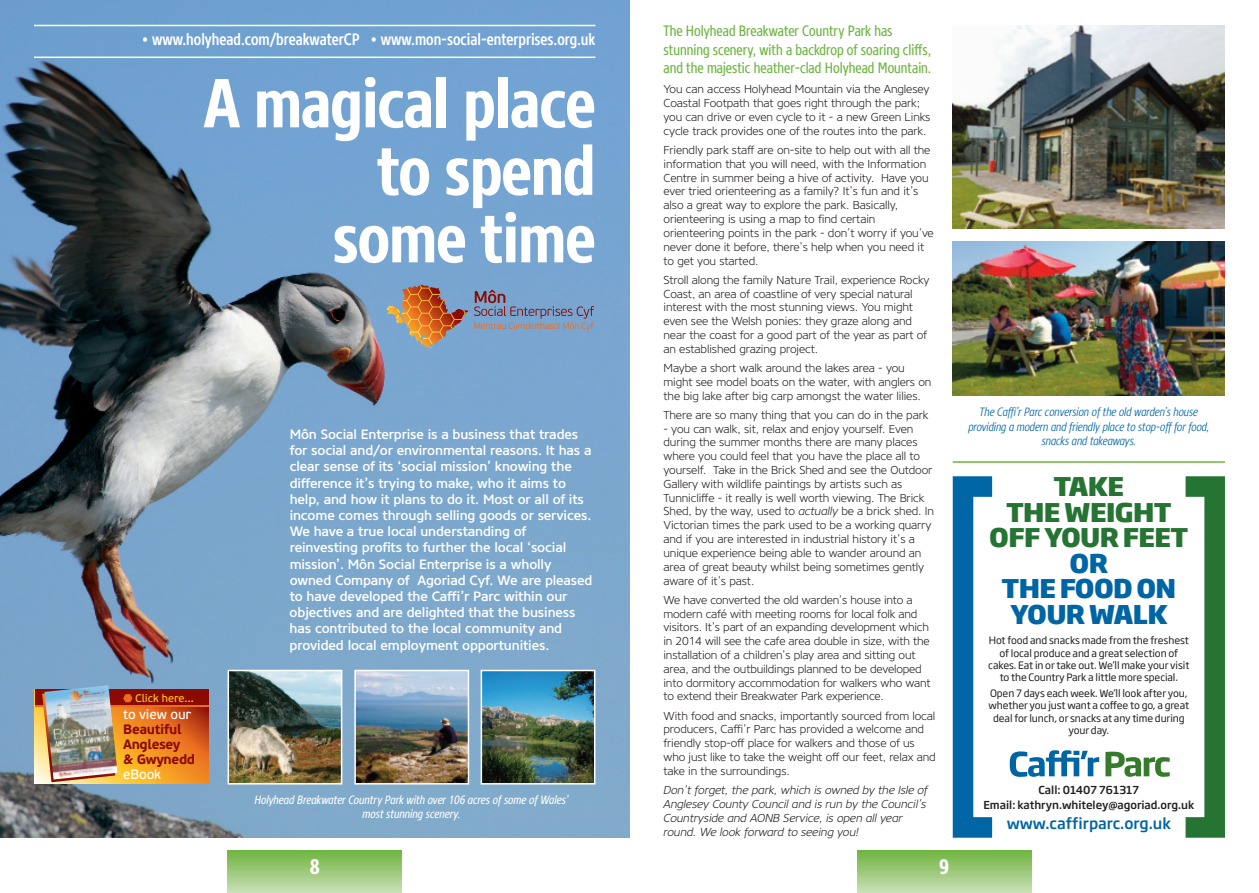
<style>
.page{position:relative;width:1259px;height:893px;background:#fff}
.page>*{position:absolute;margin:0;border:0;box-sizing:border-box;transform-origin:0 0}
.t1{font:700 69px/67.5px "Core Sans N67 Cn";letter-spacing:-.01em;color:#fff;text-align:right}
.t2{font:800 25.5px/25.5px "Soho Gothic Pro";letter-spacing:-.025em;color:#267434;text-align:center}
.t3{font:800 25.5px/25.5px "Soho Gothic Pro";letter-spacing:-.025em;color:#0065a4;text-align:center}
.t4{font:700 21px "Core Sans N67 Cn";color:#fff}
.t5{font:500 16.5px "Core Sans N57 Cn";color:#fff}
.t6{font:15px/18px "Core Sans N47 Cn";color:#6cb43f}
.t7{font:500 15px "Soho Gothic Pro";color:#0065a4}
.t8{font:700 13.65px/14.9px "PF Beau Sans Pro";letter-spacing:-.025em;color:#8b0a02}
.t9{font:13.65px "PF Beau Sans Pro Bbook";letter-spacing:-.01em;color:#fff}
.t10{font:500 13.5px/16.2px "Core Sans N55";letter-spacing:-.01em;color:#fff}
.t11{font:italic 300 12px/14.4px "Core Sans N37 Cn";color:#0065a4;text-align:center}
.t12{font:italic 12px/14.4px "Core Sans N47 Cn";color:#fff;text-align:center}
.t13{font:300 11.55px/13.8px "Core Sans N35";letter-spacing:-.01em;color:#231f20}
.t14{font:italic 300 11.55px/13.8px "Core Sans N35";letter-spacing:-.01em;color:#231f20}
.t15{font:11.1px "PF Beau Sans Pro Bbook";color:#fec422}
.t16{font:500 10.8px/15.1px "Soho Gothic Pro";color:#231f20;text-align:center}
.t17{font:10.2px/12.1px "Soho Gothic Pro";letter-spacing:-.01em;color:#231f20;text-align:center}
.s1{font-style:italic}
</style>
<div class="page">
<img style="left:0;top:0;width:629px;height:838px">
<div style="left:857px;top:850px;width:174px;height:43px;background:linear-gradient(to bottom,#6fb43e,#cadfb6)"></div>
<div style="left:227px;top:850px;width:175px;height:43px;background:linear-gradient(to bottom,#6fb43e,#cadfb6)"></div>
<svg style="left:952px;top:476px;width:40px;height:362px"></svg>
<svg style="left:1185px;top:476px;width:40px;height:362px"></svg>
<svg style="left:35px;top:707px;width:173px;height:77px;background:#ec8e2b"></svg>
<div style="left:35px;top:690px;width:173px;height:16px;background:#8b0a02"></div>
<hr style="left:35px;top:705px;width:173px;height:2px;background:#ea6d1f">
<svg style="left:123px;top:694px;width:9px;height:8px"></svg>
<svg style="left:42px;top:687px;width:73px;height:95px"></svg>
<img style="left:44px;top:685px;width:74px;height:94px">
<img style="left:952px;top:26px;width:273px;height:202px">
<img style="left:230px;top:673px;width:109px;height:108px">
<div style="left:227px;top:670px;width:115px;height:114px;border:2px solid #fff"></div>
<img style="left:483px;top:673px;width:109px;height:108px">
<div style="left:480px;top:670px;width:115px;height:114px;border:2px solid #fff"></div>
<img style="left:357px;top:673px;width:109px;height:108px">
<div style="left:354px;top:670px;width:115px;height:114px;border:2px solid #fff"></div>
<img style="left:952px;top:241px;width:273px;height:154px">
<hr style="left:34px;top:25px;width:561px;height:1px;background:#fff">
<hr style="left:34px;top:57px;width:561px;height:1px;background:#fff">
<svg style="left:474px;top:290px;width:120px;height:41px;background:#7f94b5"></svg>
<svg style="left:386px;top:285px;width:82px;height:63px;background:#a48879"></svg>
<hr style="left:952px;top:461px;width:273px;height:2px;background:#6cb43f">
<svg style="left:1009px;top:750px;width:90px;height:27px"></svg>
<svg style="left:1105px;top:752px;width:64px;height:25px"></svg>
<h3 class="t5" style="left:142px;top:34px;width:455px">• www.holyhead.com/breakwaterCP • www.mon-social-enterprises.org.uk</h3>
<h1 class="t1" style="left:203px;top:76px;width:393px">A magical place to spend<br>some time</h1>
<p class="t15" style="left:135px;top:692px;width:60px">Click here...</p>
<p class="t9" style="left:123px;top:707px;width:70px">to view our</p>
<p class="t8" style="left:123px;top:722px;width:74px">Beautiful<br>Anglesey<br>&amp; Gwynedd</p>
<p class="t9" style="left:123px;top:766px;width:39px">eBook</p>
<p class="t10" style="left:290px;top:427px;width:304px">Môn Social Enterprise is a business that trades for social and/or environmental reasons. It has a clear sense of its ‘social mission’ knowing the difference it’s trying to make, who it aims to help, and how it plans to do it. Most or all of its income comes through selling goods or services.<br>We have a true local understanding of reinvesting profits to further the local ‘social mission’. Môn Social Enterprise is a wholly owned Company of Agoriad Cyf. We are pleased to have developed the Caffi’r Parc within our objectives and are delighted that the business has contributed to the local community and provided local employment opportunities.</p>
<p class="t12" style="left:254px;top:793px;width:316px">Holyhead Breakwater Country Park with over 106 acres of some of Wales’ most stunning scenery.</p>
<p class="t6" style="left:663px;top:24px;width:269px">The Holyhead Breakwater Country Park has stunning scenery, with a backdrop of soaring cliffs, and the majestic heather-clad Holyhead Mountain.</p>
<p class="t13" style="left:663px;top:84px;width:268px">You can access Holyhead Mountain via the Anglesey Coastal Footpath that goes right through the park; you can drive or even cycle to it - a new Green Links cycle track provides one of the routes into the park.</p>
<p class="t13" style="left:663px;top:144px;width:272px">Friendly park staff are on-site to help out with all the information that you will need, with the Information Centre in summer being a hive of activity. Have you ever tried orienteering as a family? It’s fun and it’s also a great way to explore the park. Basically, orienteering is using a map to find certain orienteering points in the park - don’t worry if you’ve never done it before, there’s help when you need it to get you started.</p>
<p class="t13" style="left:663px;top:274px;width:268px">Stroll along the family Nature Trail, experience Rocky Coast, an area of coastline of very special natural interest with the most stunning views. You might even see the Welsh ponies: they graze along and near the coast for a good part of the year as part of an established grazing project.</p>
<p class="t13" style="left:663px;top:362px;width:269px">Maybe a short walk around the lakes area - you might see model boats on the water, with anglers on the big lake after big carp amongst the water lilies.</p>
<p class="t13" style="left:663px;top:409px;width:266px">There are so many thing that you can do in the park</p>
<p class="t13" style="left:663px;top:423px;width:272px">- you can walk, sit, relax and enjoy yourself. Even during the summer months there are many places where you could feel that you have the place all to yourself. Take in the Brick Shed and see the Outdoor Gallery with wildlife paintings by artists such as Tunnicliffe - it really is well worth viewing. The Brick Shed, by the way, used to <span class="s1">actually</span> be a brick shed. In Victorian times the park used to be a working quarry and if you are interested in industrial history it’s a unique experience being able to wander around an area of great beauty whilst being sometimes gently aware of it’s past.</p>
<p class="t13" style="left:663px;top:594px;width:269px">We have converted the old warden’s house into a modern café with meeting rooms for local folk and visitors. It’s part of an expanding development which in 2014 will see the cafe area double in size, with the installation of a children’s play area and sitting out area, and the outbuildings planned to be developed into dormitory accommodation for walkers who want to extend their Breakwater Park experience.</p>
<p class="t13" style="left:663px;top:710px;width:274px">With food and snacks, importantly sourced from local producers, Caffi’r Parc has provided a welcome and friendly stop-off place for walkers and those of us who just like to take the weight off our feet, relax and take in the surroundings.</p>
<p class="t14" style="left:663px;top:784px;width:266px">Don’t forget, the park, which is owned by the Isle of Anglesey County Council and is run by the Council’s Countryside and AONB Service, is open all year round. We look forward to seeing you!</p>
<h3 class="t4" style="left:310px;top:860px;width:12px">8</h3>
<h3 class="t4" style="left:939px;top:860px;width:12px">9</h3>
<p class="t11" style="left:968px;top:406px;width:242px">The Caffi’r Parc conversion of the old warden’s house providing a modern and friendly place to stop-off for food, snacks and takeaways.</p>
<h2 class="t2" style="left:989px;top:476px;width:201px">TAKE<br>THE WEIGHT<br>OFF YOUR FEET</h2>
<h2 class="t3" style="left:1001px;top:553px;width:176px">OR<br>THE FOOD ON<br>YOUR WALK</h2>
<p class="t17" style="left:988px;top:635px;width:203px">Hot food and snacks made from the freshest of local produce and a great selection of cakes. Eat in or take out. We’ll make your visit to the Country Park a little more special.</p>
<p class="t17" style="left:988px;top:688px;width:202px">Open 7 days each week. We’ll look after you, whether you just want a coffee to go, a great deal for lunch, or snacks at any time during your day.</p>
<p class="t16" style="left:983px;top:783px;width:212px">Call: 01407 761317<br>Email: kathryn.whiteley@agoriad.org.uk</p>
<p class="t7" style="left:1006px;top:818px;width:166px">www.caffirparc.org.uk</p>
</div>
